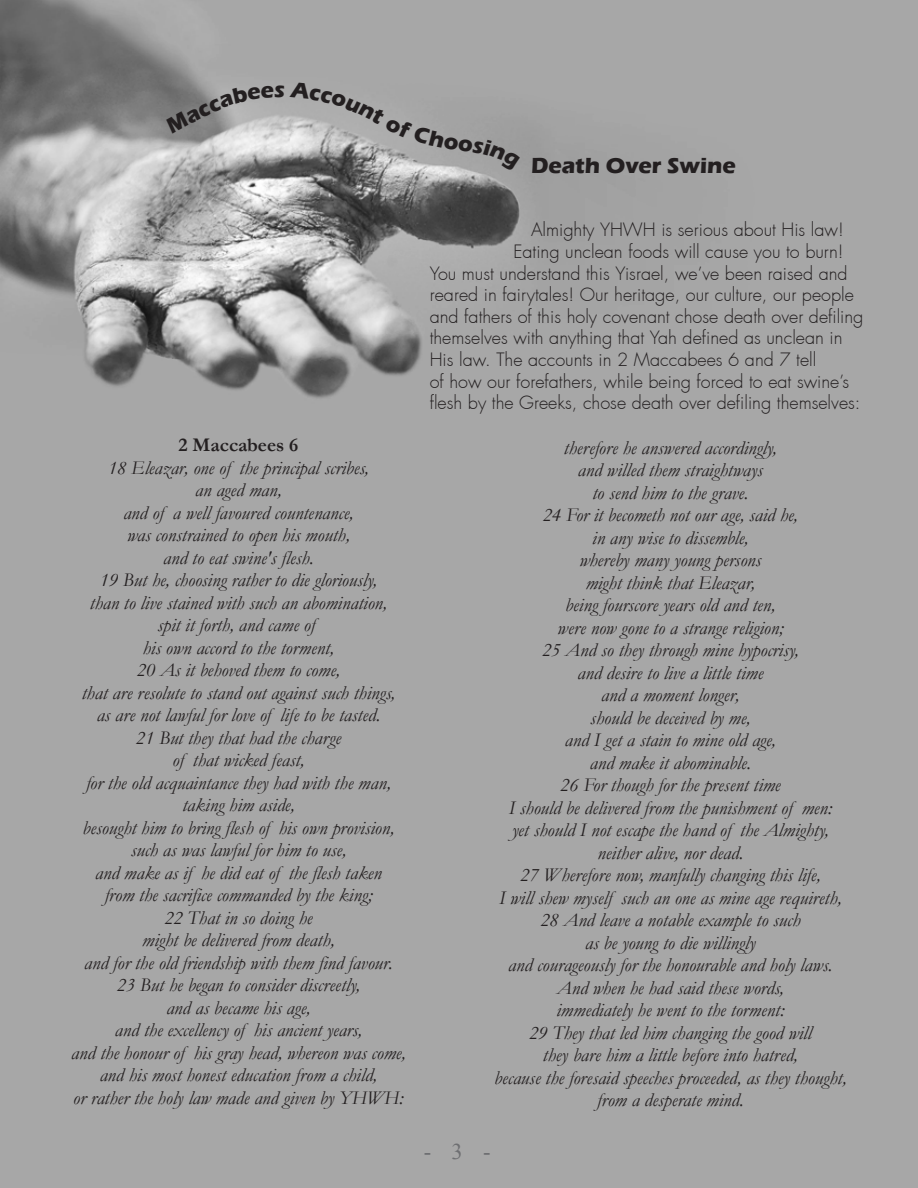
<style>
.page{position:relative;width:918px;height:1188px;background:#fff}
.page>*{position:absolute;margin:0;border:0;box-sizing:border-box;transform-origin:0 0}
.t1{font:700 22.5px "Eras ITC";color:#231f20}
.t2{font:22.5px "Iskoola Pota";color:#6e6f72}
.t3{font:italic 19.5px/22.5px "Garamond";color:#231f20;text-align:center}
.t4{font:700 19.5px "Garamond";color:#231f20}
.t5{font:300 18px "Futura";color:#231f20}
</style>
<div class="page">
<img style="left:0;top:0;width:918px;height:1188px">
<svg style="left:165px;top:85px;width:119px;height:49px;background:#9e9e9e"></svg>
<svg style="left:290px;top:82px;width:230px;height:90px;background:#a6a6a6"></svg>
<p class="t4" style="left:179px;top:432px;width:121px">2 Maccabees 6</p>
<p class="t3" style="left:71px;top:456px;width:336px">18 Eleazar, one of the principal scribes,<br>an aged man,<br>and of a well favoured countenance,<br>was constrained to open his mouth,<br>and to eat swine's flesh.<br>19 But he, choosing rather to die gloriously,<br>than to live stained with such an abomination,<br>spit it forth, and came of<br>his own accord to the torment,<br>20 As it behoved them to come,<br>that are resolute to stand out against such things,<br>as are not lawful for love of life to be tasted.<br>21 But they that had the charge<br>of that wicked feast,<br>for the old acquaintance they had with the man, taking him aside,<br>besought him to bring flesh of his own provision, such as was lawful for him to use,<br>and make as if he did eat of the flesh taken<br>from the sacrifice commanded by the king;<br>22 That in so doing he<br>might be delivered from death,<br>and for the old friendship with them find favour.<br>23 But he began to consider discreetly,<br>and as became his age,<br>and the excellency of his ancient years,<br>and the honour of his gray head, whereon was come, and his most honest education from a child,<br>or rather the holy law made and given by YHWH:</p>
<p class="t1" style="left:531px;top:153px;width:206px">Death Over Swine</p>
<p class="t5" style="left:531px;top:219px;width:314px">Almighty YHWH is serious about His law!</p>
<p class="t5" style="left:513px;top:241px;width:332px">Eating unclean foods will cause you to burn!</p>
<p class="t5" style="left:430px;top:262px;width:419px">You must understand this Yisrael, we’ve been raised and</p>
<p class="t5" style="left:430px;top:284px;width:426px">reared in fairytales! Our heritage, our culture, our people</p>
<p class="t5" style="left:430px;top:305px;width:435px">and fathers of this holy covenant chose death over defiling</p>
<p class="t5" style="left:430px;top:327px;width:414px">themselves with anything that Yah defined as unclean in</p>
<p class="t5" style="left:430px;top:349px;width:388px">His law. The accounts in 2 Maccabees 6 and 7 tell</p>
<p class="t5" style="left:430px;top:370px;width:421px">of how our forefathers, while being forced to eat swine’s</p>
<p class="t5" style="left:430px;top:392px;width:432px">flesh by the Greeks, chose death over defiling themselves:</p>
<p class="t3" style="left:494px;top:436px;width:354px">therefore he answered accordingly,<br>and willed them straightways<br>to send him to the grave.<br>24 For it becometh not our age, said he,<br>in any wise to dissemble,<br>whereby many young persons<br>might think that Eleazar,<br>being fourscore years old and ten,<br>were now gone to a strange religion;<br>25 And so they through mine hypocrisy,<br>and desire to live a little time<br>and a moment longer,<br>should be deceived by me,<br>and I get a stain to mine old age,<br>and make it abominable.<br>26 For though for the present time<br>I should be delivered from the punishment of men:<br>yet should I not escape the hand of the Almighty, neither alive, nor dead.<br>27 Wherefore now, manfully changing this life,<br>I will shew myself such an one as mine age requireth, 28 And leave a notable example to such<br>as be young to die willingly<br>and courageously for the honourable and holy laws.<br>And when he had said these words,<br>immediately he went to the torment:<br>29 They that led him changing the good will<br>they bare him a little before into hatred,<br>because the foresaid speeches proceeded, as they thought, from a desperate mind.</p>
<p class="t2" style="left:424px;top:1139px;width:68px">-3-</p>
</div>
